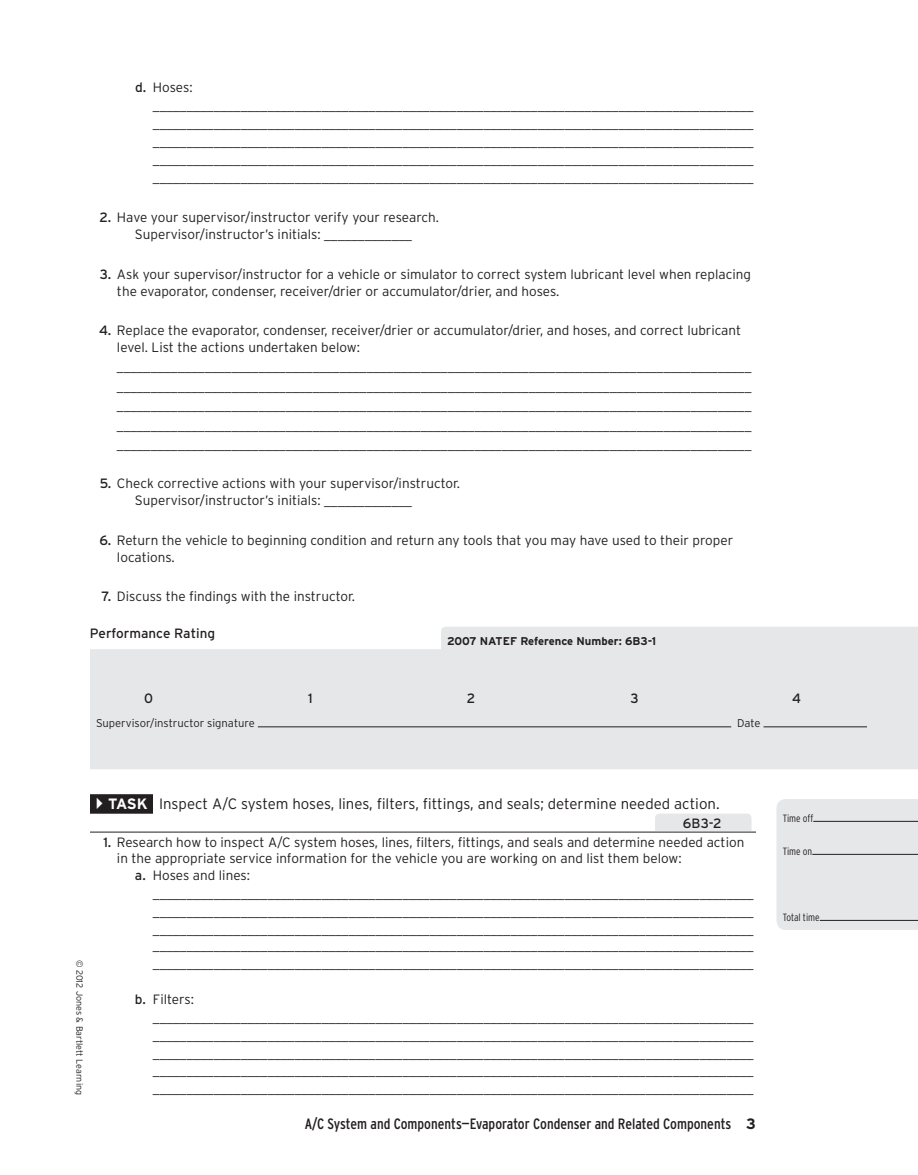
<style>
.page{position:relative;width:918px;height:1175px;background:#fff}
.page>*{position:absolute;margin:0;border:0;box-sizing:border-box;transform-origin:0 0}
.t1{font:300 15px "Interstate";color:#231f20}
.t2{font:condensed 15px "Interstate";color:#231f20}
.t3{font:300 13.5px/18px "Interstate";color:#231f20}
.t4{font:13.5px "Interstate";color:#231f20}
.t5{font:300 11.25px "Interstate";color:#231f20}
.t6{font:700 11.25px "Interstate";color:#231f20}
.t7{font:300 condensed 10.5px "Interstate";color:#231f20}
.t8{font:300 9px "Interstate";color:#231f20}
.s1{font-weight:400}
.s2{font-weight:700;color:#fff}
.s3{font-weight:700;font-stretch:normal}
</style>
<div class="page">
<div style="left:90px;top:794px;width:63px;height:19px;background:#231f20"></div>
<hr style="left:90px;top:831px;width:666px;height:1px;background:#231f20">
<svg style="left:90px;top:627px;width:828px;height:142px;background:#e7e8ea"></svg>
<hr style="left:258px;top:726px;width:473px;height:1px;background:#231f20">
<hr style="left:764px;top:726px;width:103px;height:1px;background:#231f20">
<div style="left:655px;top:814px;width:97px;height:17px;background:#e6e7e9"></div>
<div style="left:777px;top:799px;width:141px;height:130px;background:#e6e7e9"></div>
<hr style="left:813px;top:821px;width:105px;height:1px;background:#231f20">
<hr style="left:812px;top:854px;width:106px;height:1px;background:#231f20">
<hr style="left:820px;top:920px;width:98px;height:1px;background:#231f20">
<p class="t3" style="left:153px;top:78px;width:602px;text-indent:-18px"><span class="s1">d.</span> Hoses: _________________________________________________________________________________________ _________________________________________________________________________________________ _________________________________________________________________________________________ _________________________________________________________________________________________ _________________________________________________________________________________________</p>
<p class="t3" style="left:135px;top:209px;width:306px;line-height:16.5px;text-indent:-36px"><span class="s1">2.</span> Have your supervisor/instructor verify your research.<br>Supervisor/instructor’s initials: _____________</p>
<p class="t3" style="left:117px;top:266px;width:636px;line-height:16.5px;text-indent:-17px"><span class="s1">3.</span> Ask your supervisor/instructor for a vehicle or simulator to correct system lubricant level when replacing the evaporator, condenser, receiver/drier or accumulator/drier, and hoses.</p>
<p class="t3" style="left:117px;top:322px;width:626px;line-height:16.5px;text-indent:-18px"><span class="s1">4.</span> Replace the evaporator, condenser, receiver/drier or accumulator/drier, and hoses, and correct lubricant level. List the actions undertaken below:</p>
<p class="t3" style="left:117px;top:356px;width:636px;line-height:19.5px;text-align:justify">______________________________________________________________________________________________ ______________________________________________________________________________________________ ______________________________________________________________________________________________ ______________________________________________________________________________________________ ______________________________________________________________________________________________</p>
<p class="t3" style="left:135px;top:475px;width:327px;line-height:16.5px;text-indent:-35px"><span class="s1">5.</span> Check corrective actions with your supervisor/instructor.<br>Supervisor/instructor’s initials: _____________</p>
<p class="t3" style="left:117px;top:532px;width:618px;line-height:16.5px;text-indent:-18px"><span class="s1">6.</span> Return the vehicle to beginning condition and return any tools that you may have used to their proper locations.</p>
<p class="t3" style="left:102px;top:586px;width:255px"><span class="s1">7.</span> Discuss the findings with the instructor.</p>
<p class="t4" style="left:90px;top:625px;width:127px">Performance Rating</p>
<p class="t6" style="left:447px;top:634px;width:211px">2007 NATEF Reference Number: 6B3-1</p>
<p class="t4" style="left:144px;top:691px;width:10px">0</p>
<p class="t4" style="left:308px;top:691px;width:6px">1</p>
<p class="t4" style="left:467px;top:691px;width:10px">2</p>
<p class="t4" style="left:630px;top:691px;width:10px">3</p>
<p class="t4" style="left:792px;top:691px;width:11px">4</p>
<p class="t5" style="left:96px;top:717px;width:160px">Supervisor/instructor signature</p>
<p class="t5" style="left:737px;top:717px;width:25px">Date</p>
<p class="t8" style="left:85px;top:959px;width:137px;rotate:90deg">© 2012 Jones &amp; Bartlett Learning</p>
<p class="t1" style="left:108px;top:795px;width:613px"><span class="s2">Task</span> Inspect A/C system hoses, lines, filters, fittings, and seals; determine needed action.</p>
<p class="t4" style="left:683px;top:815px;width:40px">6B3-2</p>
<p class="t3" style="left:103px;top:833px;width:642px"><span class="s1">1.</span> Research how to inspect A/C system hoses, lines, filters, fittings, and seals and determine needed action</p>
<p class="t3" style="left:117px;top:849px;width:566px">in the appropriate service information for the vehicle you are working on and list them below:</p>
<p class="t3" style="left:135px;top:865px;width:117px"><span class="s1">a.</span> Hoses and lines:</p>
<p class="t3" style="left:153px;top:883px;width:602px;text-align:justify">_________________________________________________________________________________________ _________________________________________________________________________________________ _________________________________________________________________________________________</p>
<p class="t3" style="left:153px;top:936px;width:602px">_________________________________________________________________________________________ _________________________________________________________________________________________</p>
<p class="t3" style="left:153px;top:990px;width:602px;text-indent:-18px"><span class="s1">b.</span> Filters: _________________________________________________________________________________________ _________________________________________________________________________________________ _________________________________________________________________________________________</p>
<p class="t3" style="left:153px;top:1060px;width:602px">_________________________________________________________________________________________ _________________________________________________________________________________________</p>
<p class="t2" style="left:305px;top:1114px;width:453px">A/C System and Components—Evaporator Condenser and Related Components <span class="s3">3</span></p>
<p class="t7" style="left:783px;top:812px;width:32px">Time off</p>
<p class="t7" style="left:783px;top:845px;width:31px">Time on</p>
<p class="t7" style="left:783px;top:911px;width:39px">Total time</p>
</div>
